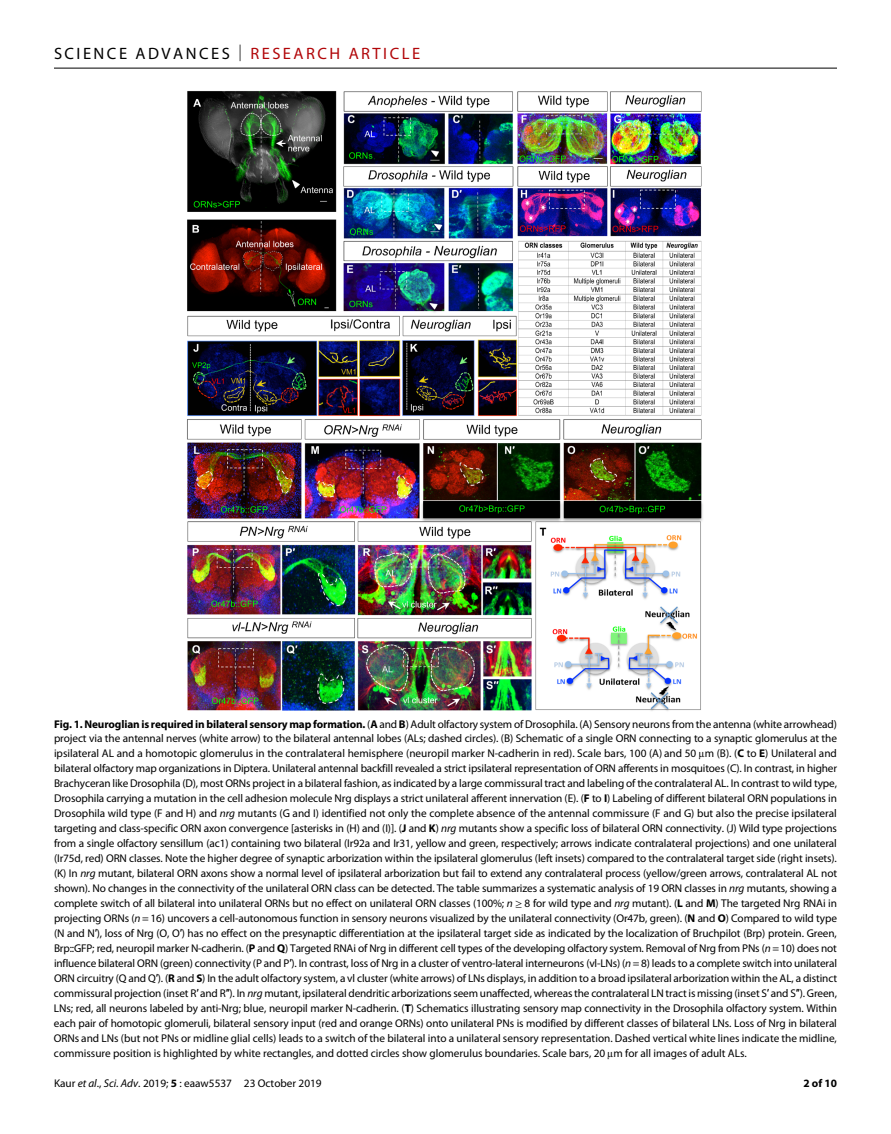
<style>
.page{position:relative;width:891px;height:1134px;background:#fff}
.page>*{position:absolute;margin:0;border:0;box-sizing:border-box;transform-origin:0 0}
.t1{font:16.5px "Myriad Pro";letter-spacing:.15em;color:#000}
.t2{font:11.25px/15px "Myriad Pro";color:#000;text-align:justify}
.t3{font:700 11.25px "Myriad Pro";color:#000}
.s1{font-weight:300}
.s2{color:#b10508}
.s3{font-weight:700}
.s4{font-style:italic}
</style>
<div class="page">
<hr style="left:54px;top:68px;width:783px;height:1px;background:#000">
<img style="left:187px;top:91px;width:516px;height:620px">
<h1 class="t1" style="left:54px;top:40px;width:368px">SCIENCE ADVANCES <span class="s1">|</span> <span class="s2">RESEARCH ARTICLE</span></h1>
<p class="t2" style="left:54px;top:716px;width:785px"><span class="s3">Fig. 1. Neuroglian is required in bilateral sensory map formation.</span> (<span class="s3">A</span> and <span class="s3">B</span>) Adult olfactory system of Drosophila. (A) Sensory neurons from the antenna (white arrowhead) project via the antennal nerves (white arrow) to the bilateral antennal lobes (ALs; dashed circles). (B) Schematic of a single ORN connecting to a synaptic glomerulus at the ipsilateral AL and a homotopic glomerulus in the contralateral hemisphere (neuropil marker N-cadherin in red). Scale bars, 100 (A) and 50 m (B). (<span class="s3">C</span> to <span class="s3">E</span>) Unilateral and bilateral olfactory map organizations in Diptera. Unilateral antennal backfill revealed a strict ipsilateral representation of ORN afferents in mosquitoes (C). In contrast, in higher Brachyceran like Drosophila (D), most ORNs project in a bilateral fashion, as indicated by a large commissural tract and labeling of the contralateral AL. In contrast to wild type, Drosophila carrying a mutation in the cell adhesion molecule Nrg displays a strict unilateral afferent innervation (E). (<span class="s3">F</span> to <span class="s3">I</span>) Labeling of different bilateral ORN populations in Drosophila wild type (F and H) and <span class="s4">nrg</span> mutants (G and I) identified not only the complete absence of the antennal commissure (F and G) but also the precise ipsilateral targeting and class-specific ORN axon convergence [asterisks in (H) and (I)]. (<span class="s3">J</span> and <span class="s3">K</span>) <span class="s4">nrg</span> mutants show a specific loss of bilateral ORN connectivity. (J) Wild type projections from a single olfactory sensillum (ac1) containing two bilateral (Ir92a and Ir31, yellow and green, respectively; arrows indicate contralateral projections) and one unilateral (Ir75d, red) ORN classes. Note the higher degree of synaptic arborization within the ipsilateral glomerulus (left insets) compared to the contralateral target side (right insets). (K) In <span class="s4">nrg</span> mutant, bilateral ORN axons show a normal level of ipsilateral arborization but fail to extend any contralateral process (yellow/green arrows, contralateral AL not shown). No changes in the connectivity of the unilateral ORN class can be detected. The table summarizes a systematic analysis of 19 ORN classes in <span class="s4">nrg</span> mutants, showing a complete switch of all bilateral into unilateral ORNs but no effect on unilateral ORN classes (100%; <span class="s4">n</span> ≥ 8 for wild type and <span class="s4">nrg</span> mutant). (<span class="s3">L</span> and <span class="s3">M</span>) The targeted Nrg RNAi in projecting ORNs (<span class="s4">n</span> = 16) uncovers a cell-autonomous function in sensory neurons visualized by the unilateral connectivity (Or47b, green). (<span class="s3">N</span> and <span class="s3">O</span>) Compared to wild type (N and N′), loss of Nrg (O, O′) has no effect on the presynaptic differentiation at the ipsilateral target side as indicated by the localization of Bruchpilot (Brp) protein. Green, Brp::GFP; red, neuropil marker N-cadherin. (<span class="s3">P</span> and <span class="s3">Q</span>) Targeted RNAi of Nrg in different cell types of the developing olfactory system. Removal of Nrg from PNs (<span class="s4">n</span>=10) does not influence bilateral ORN (green) connectivity (P and P′). In contrast, loss of Nrg in a cluster of ventro-lateral interneurons (vl-LNs) (<span class="s4">n</span>=8) leads to a complete switch into unilateral ORN circuitry (Q and Q′). (<span class="s3">R</span> and <span class="s3">S</span>) In the adult olfactory system, a vl cluster (white arrows) of LNs displays, in addition to a broad ipsilateral arborization within the AL, a distinct commissural projection (inset R′ and R″). In <span class="s4">nrg</span> mutant, ipsilateral dendritic arborizations seem unaffected, whereas the contralateral LN tract is missing (inset S′ and S″). Green, LNs; red, all neurons labeled by anti-Nrg; blue, neuropil marker N-cadherin. (<span class="s3">T</span>) Schematics illustrating sensory map connectivity in the Drosophila olfactory system. Within each pair of homotopic glomeruli, bilateral sensory input (red and orange ORNs) onto unilateral PNs is modified by different classes of bilateral LNs. Loss of Nrg in bilateral ORNs and LNs (but not PNs or midline glial cells) leads to a switch of the bilateral into a unilateral sensory representation. Dashed vertical white lines indicate the midline, commissure position is highlighted by white rectangles, and dotted circles show glomerulus boundaries. Scale bars, 20 m for all images of adult ALs.</p>
<p class="t2" style="left:54px;top:1076px;width:269px">Kaur <span class="s4">et al</span>., <span class="s4">Sci. Adv.</span> 2019; <span class="s3">5</span> : eaaw5537 23 October 2019</p>
<p class="t3" style="left:803px;top:1074px;width:35px">2 of 10</p>
</div>
